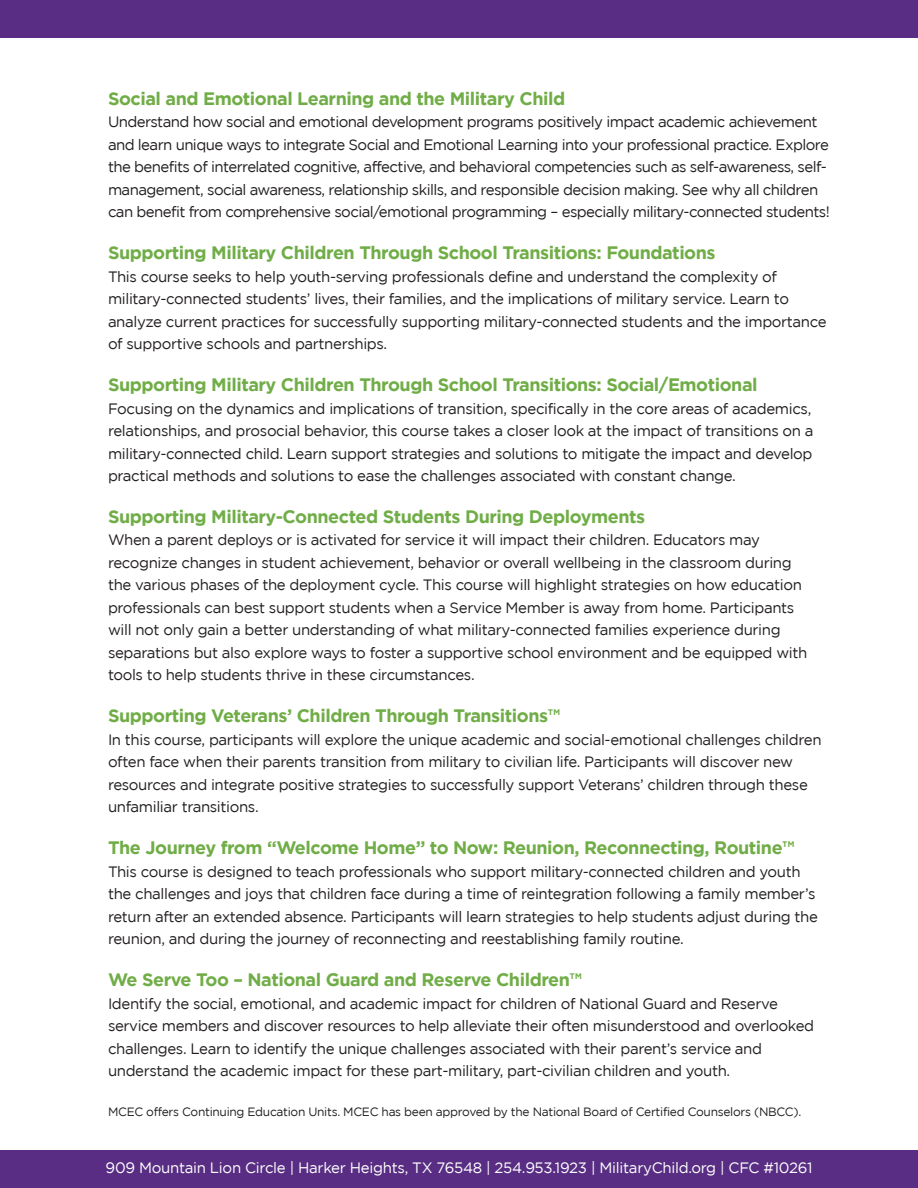
<style>
.page{position:relative;width:918px;height:1188px;background:#fff}
.page>*{position:absolute;margin:0;border:0;box-sizing:border-box;transform-origin:0 0}
.Subhead{font:700 18px "Gotham";letter-spacing:-.025em;color:#70ad47}
.Description{font:15px/22.5px "Gotham";letter-spacing:-.025em;color:#231f20}
.t1{font:15px "Gotham";letter-spacing:-.02em;color:#fff}
.t2{font:12px "Gotham";letter-spacing:-.025em;color:#231f20}
</style>
<div class="page">
<div style="left:0;top:0;width:918px;height:38px;background:#582d83"></div>
<div style="left:0;top:1150px;width:918px;height:38px;background:#582d83"></div>
<p class="Subhead" style="left:108px;top:88px;width:459px">Social and Emotional Learning and the Military Child</p>
<p class="Description" style="left:108px;top:111px;width:723px">Understand how social and emotional development programs positively impact academic achievement and learn unique ways to integrate Social and Emotional Learning into your professional practice. Explore the benefits of interrelated cognitive, affective, and behavioral competencies such as self-awareness, self&shy;management, social awareness, relationship skills, and responsible decision making. See why all children can benefit from comprehensive social/emotional programming – especially military-connected students!</p>
<p class="Subhead" style="left:108px;top:243px;width:609px">Supporting Military Children Through School Transitions: Foundations</p>
<p class="Description" style="left:108px;top:265px;width:720px">This course seeks to help youth-serving professionals define and understand the complexity of military-connected students’ lives, their families, and the implications of military service. Learn to analyze current practices for successfully supporting military-connected students and the importance of supportive schools and partnerships.</p>
<p class="Subhead" style="left:108px;top:374px;width:651px">Supporting Military Children Through School Transitions: Social/Emotional</p>
<p class="Description" style="left:108px;top:397px;width:707px">Focusing on the dynamics and implications of transition, specifically in the core areas of academics, relationships, and prosocial behavior, this course takes a closer look at the impact of transitions on a military-connected child. Learn support strategies and solutions to mitigate the impact and develop practical methods and solutions to ease the challenges associated with constant change.</p>
<p class="Subhead" style="left:108px;top:506px;width:539px">Supporting Military-Connected Students During Deployments</p>
<p class="Description" style="left:108px;top:529px;width:701px">When a parent deploys or is activated for service it will impact their children. Educators may recognize changes in student achievement, behavior or overall wellbeing in the classroom during the various phases of the deployment cycle. This course will highlight strategies on how education professionals can best support students when a Service Member is away from home. Participants will not only gain a better understanding of what military-connected families experience during separations but also explore ways to foster a supportive school environment and be equipped with tools to help students thrive in these circumstances.</p>
<p class="Subhead" style="left:108px;top:706px;width:454px">Supporting Veterans’ Children Through Transitions™</p>
<p class="Description" style="left:108px;top:728px;width:715px">In this course, participants will explore the unique academic and social-emotional challenges children often face when their parents transition from military to civilian life. Participants will discover new resources and integrate positive strategies to successfully support Veterans’ children through these unfamiliar transitions.</p>
<p class="Subhead" style="left:108px;top:837px;width:688px">The Journey from “Welcome Home” to Now: Reunion, Reconnecting, Routine™</p>
<p class="Description" style="left:108px;top:860px;width:712px">This course is designed to teach professionals who support military-connected children and youth the challenges and joys that children face during a time of reintegration following a family member’s return after an extended absence. Participants will learn strategies to help students adjust during the reunion, and during the journey of reconnecting and reestablishing family routine.</p>
<p class="Subhead" style="left:108px;top:969px;width:475px">We Serve Too – National Guard and Reserve Children™</p>
<p class="Description" style="left:108px;top:992px;width:708px">Identify the social, emotional, and academic impact for children of National Guard and Reserve service members and discover resources to help alleviate their often misunderstood and overlooked challenges. Learn to identify the unique challenges associated with their parent’s service and understand the academic impact for these part-military, part-civilian children and youth.</p>
<p class="t2" style="left:108px;top:1105px;width:695px">MCEC offers Continuing Education Units. MCEC has been approved by the National Board of Certified Counselors (NBCC).</p>
<p class="t1" style="left:106px;top:1159px;width:708px">909 Mountain Lion Circle | Harker Heights, TX 76548 | 254.953.1923 | MilitaryChild.org | CFC #10261</p>
</div>
